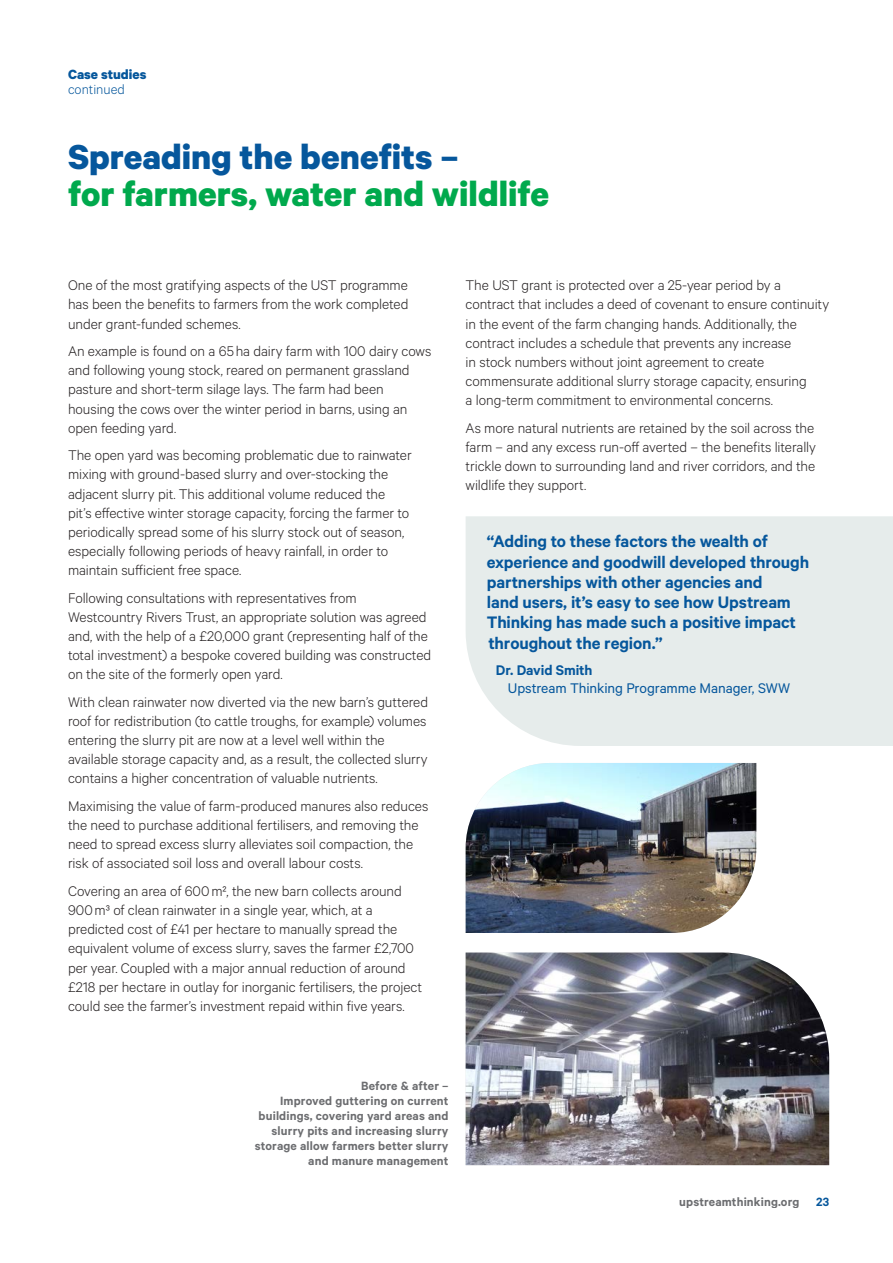
<style>
.page{position:relative;width:893px;height:1263px;background:#fff}
.page>*{position:absolute;margin:0;border:0;box-sizing:border-box;transform-origin:0 0}
.Section_header{font:700 39px/37.5px "Calibre";color:#00a94d}
.Body{font:600 18.75px/20.2px "Calibre";letter-spacing:-.01em;color:#06579c}
.Body-2{font:300 15.75px/19px "Calibre";letter-spacing:-.005em;color:#231f20}
.Body-3{font:15.75px/18px "Calibre";letter-spacing:-.005em;color:#06579c}
.t1{font:700 15px "Calibre";color:#06579c}
.t2{font:300 15px "Calibre";color:#06579c}
.Captions{font:600 13.5px/15px "Calibre";letter-spacing:.01em;color:#6c6d70;text-align:right}
.t3{font:600 13.5px "Calibre";color:#06579c}
.s1{color:#06579c}
.s2{font-weight:600}
</style>
<div class="page">
<div style="left:466px;top:516px;width:427px;height:230px;background:#e6eceb"></div>
<img style="left:466px;top:952px;width:363px;height:213px">
<img style="left:466px;top:763px;width:290px;height:170px">
<p class="t1" style="left:68px;top:65px;width:80px">Case studies</p>
<p class="t2" style="left:68px;top:81px;width:58px">continued</p>
<p class="Section_header" style="left:68px;top:136px;width:483px"><span class="s1">Spreading the benefits –<br></span>for farmers, water and wildlife</p>
<p class="Body-2" style="left:68px;top:275px;width:342px;text-align:justify">One of the most gratifying aspects of the UST programme has been the benefits to farmers from the work completed under grant-funded schemes.</p>
<p class="Body-2" style="left:68px;top:341px;width:365px">An example is found on a 65ha dairy farm with 100 dairy cows and following young stock, reared on permanent grassland pasture and short-term silage lays. The farm had been housing the cows over the winter period in barns, using an open feeding yard.</p>
<p class="Body-2" style="left:68px;top:445px;width:345px">The open yard was becoming problematic due to rainwater mixing with ground-based slurry and over-stocking the adjacent slurry pit. This additional volume reduced the pit’s effective winter storage capacity, forcing the farmer to periodically spread some of his slurry stock out of season, especially following periods of heavy rainfall, in order to maintain sufficient free space.</p>
<p class="Body-2" style="left:68px;top:588px;width:365px">Following consultations with representatives from Westcountry Rivers Trust, an appropriate solution was agreed and, with the help of a £20,000 grant (representing half of the total investment) a bespoke covered building was constructed on the site of the formerly open yard.</p>
<p class="Body-2" style="left:68px;top:692px;width:362px">With clean rainwater now diverted via the new barn’s guttered roof for redistribution (to cattle troughs, for example) volumes entering the slurry pit are now at a level well within the available storage capacity and, as a result, the collected slurry contains a higher concentration of valuable nutrients.</p>
<p class="Body-2" style="left:68px;top:796px;width:362px">Maximising the value of farm-produced manures also reduces the need to purchase additional fertilisers, and removing the need to spread excess slurry alleviates soil compaction, the risk of associated soil loss and overall labour costs.</p>
<p class="Body-2" style="left:68px;top:881px;width:356px">Covering an area of 600m², the new barn collects around 900m³ of clean rainwater in a single year, which, at a predicted cost of £41 per hectare to manually spread the equivalent volume of excess slurry, saves the farmer £2,700 per year. Coupled with a major annual reduction of around £218 per hectare in outlay for inorganic fertilisers, the project could see the farmer’s investment repaid within five years.</p>
<p class="Body-2" style="left:466px;top:275px;width:365px">The UST grant is protected over a 25-year period by a contract that includes a deed of covenant to ensure continuity in the event of the farm changing hands. Additionally, the contract includes a schedule that prevents any increase<br>in stock numbers without joint agreement to create commensurate additional slurry storage capacity, ensuring<br>a long-term commitment to environmental concerns.</p>
<p class="Body-2" style="left:466px;top:418px;width:352px;text-align:justify">As more natural nutrients are retained by the soil across the farm – and any excess run-off averted – the benefits literally trickle down to surrounding land and river corridors, and the wildlife they support.</p>
<p class="Body" style="left:487px;top:531px;width:324px">“Adding to these factors the wealth of experience and goodwill developed through partnerships with other agencies and<br>land users, it’s easy to see how Upstream Thinking has made such a positive impact throughout the region.”</p>
<p class="Body-3" style="left:508px;top:661px;width:284px;text-indent:-12px"><span class="s2">Dr. David Smith<br></span>Upstream Thinking Programme Manager, SWW</p>
<p class="Captions" style="left:255px;top:1078px;width:195px">Before &amp; after –<br>Improved guttering on current buildings, covering yard areas and slurry pits and increasing slurry storage allow farmers better slurry and manure management</p>
<p class="Captions" style="left:679px;top:1193px;width:122px">upstreamthinking.org</p>
<p class="t3" style="left:816px;top:1193px;width:15px">23</p>
</div>
